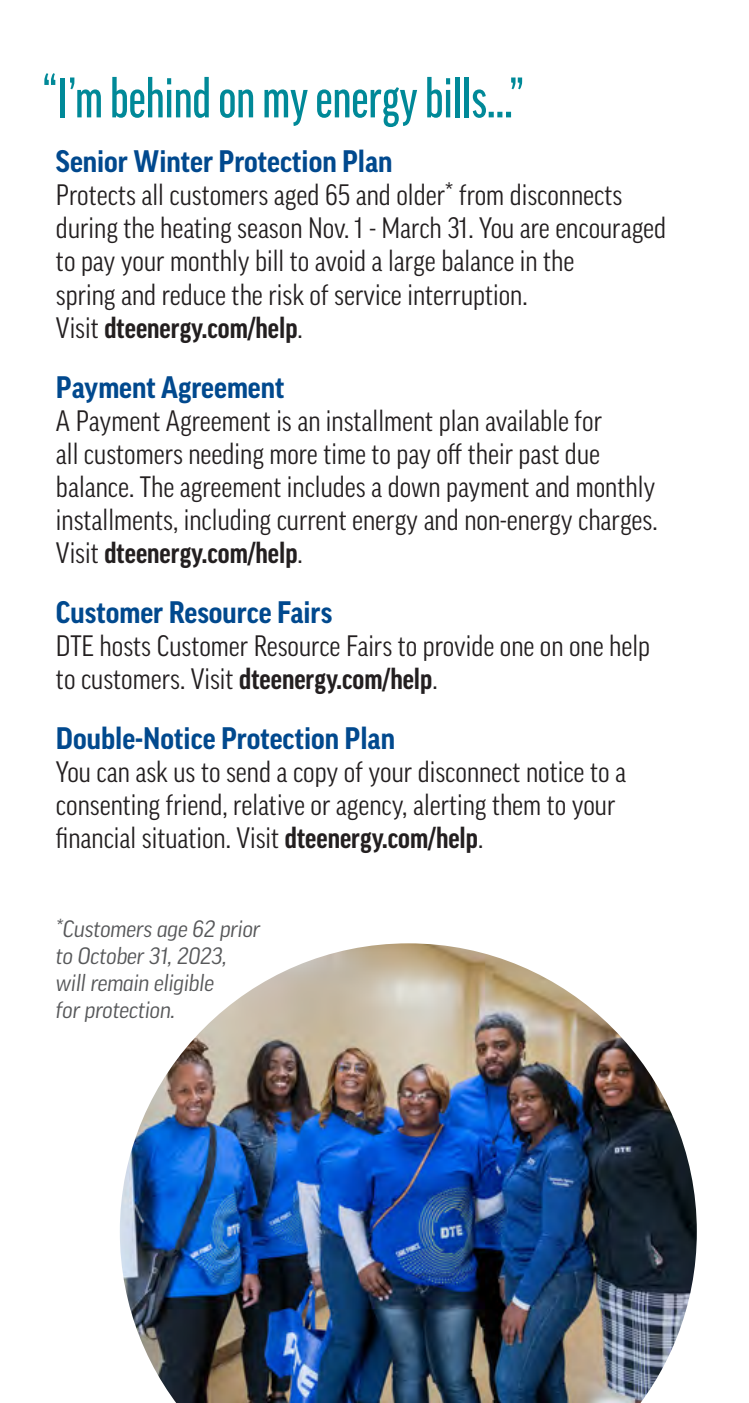
<style>
.page{position:relative;width:749px;height:1403px;background:#fff}
.page>*{position:absolute;margin:0;border:0;box-sizing:border-box;transform-origin:0 0}
.heads{font:500 extra-condensed 54px "Good Pro";color:#008998}
.sub_sub_head{font:700 30px "Good Pro Narr";color:#01498e}
.sub_sub_head-2{font:condensed 28.5px/33px "Good Pro";color:#231f20;scale:1.05 1}
.copy{font:italic 22.8px/27px "Good Pro Narr";letter-spacing:-.01em;color:#57585a;scale:1.05 1}
.s1{font-weight:700}
</style>
<div class="page">
<img style="left:120px;top:943px;width:576px;height:459px">
<p class="heads" style="left:43px;top:68px;width:482px">“I’m behind on my energy bills…”</p>
<p class="sub_sub_head" style="left:56px;top:145px;width:338px">Senior Winter Protection Plan</p>
<p class="sub_sub_head-2" style="left:56px;top:179px;width:582px">Protects all customers aged 65 and older* from disconnects during the heating season Nov. 1 - March 31. You are encouraged to pay your monthly bill to avoid a large balance in the<br>spring and reduce the risk of service interruption.<br>Visit <span class="s1">dteenergy.com/help</span>.</p>
<p class="sub_sub_head" style="left:56px;top:370px;width:230px">Payment Agreement</p>
<p class="sub_sub_head-2" style="left:56px;top:404px;width:574px">A Payment Agreement is an installment plan available for<br>all customers needing more time to pay off their past due balance. The agreement includes a down payment and monthly installments, including current energy and non-energy charges.<br>Visit <span class="s1">dteenergy.com/help</span>.</p>
<p class="sub_sub_head" style="left:56px;top:595px;width:278px">Customer Resource Fairs</p>
<p class="sub_sub_head-2" style="left:56px;top:629px;width:567px">DTE hosts Customer Resource Fairs to provide one on one help to customers. Visit <span class="s1">dteenergy.com/help</span>.</p>
<p class="sub_sub_head" style="left:56px;top:721px;width:340px">Double-Notice Protection Plan</p>
<p class="sub_sub_head-2" style="left:56px;top:755px;width:544px">You can ask us to send a copy of your disconnect notice to a consenting friend, relative or agency, alerting them to your financial situation. Visit <span class="s1">dteenergy.com/help</span>.</p>
<p class="copy" style="left:56px;top:914px;width:196px">*Customers age 62 prior to October 31, 2023, will remain eligible<br>for protection.</p>
</div>
